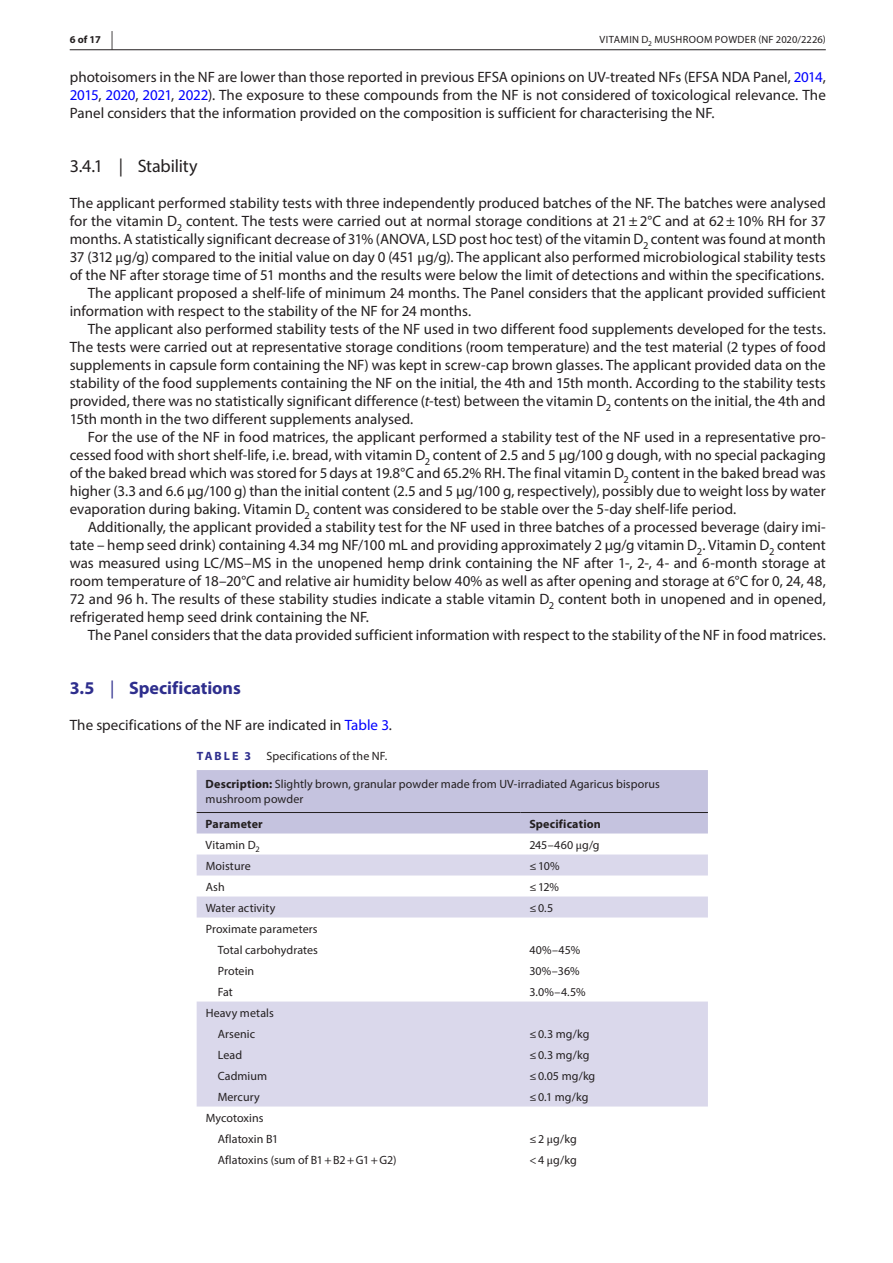
<style>
.page{position:relative;width:893px;height:1263px;background:#fff}
.page>*{position:absolute;margin:0;border:0;box-sizing:border-box;transform-origin:0 0}
.t1{font:700 18px "Myriad Pro";color:#2e2e8d}
.t2{font:18px "Myriad Pro";letter-spacing:-.01em;color:#231f20}
.t3{font:15px/18px "Myriad Pro";color:#231f20;text-align:justify}
.t4{font:12px/21px "Myriad Pro";letter-spacing:.005em;color:#231f20}
.t5{font:700 12px "Myriad Pro";letter-spacing:.015em;color:#231f20}
.t6{font:700 12px "Myriad Pro";letter-spacing:.165em;color:#2e2e8d}
.t7{font:10.5px "Myriad Pro";letter-spacing:.03em;color:#231f20}
.t8{font:700 10.5px "Myriad Pro";color:#231f20}
.s1{font-size:18.6px}
.s2{color:#00f}
.s3{font-family:"STIX"}
.s4{font-style:italic}
.s5{font-weight:400}
.s6{font-weight:700}
</style>
<div class="page">
<hr style="left:70px;top:49px;width:756px;height:1px;background:#231f20">
<div style="left:197px;top:770px;width:511px;height:63px;background:#c5c3df"></div>
<svg style="left:197px;top:854px;width:511px;height:252px;fill:#dad8eb"></svg>
<hr style="left:197px;top:812px;width:323px;height:1px;background:#231f20">
<hr style="left:520px;top:812px;width:188px;height:1px;background:#231f20">
<p class="t8" style="left:70px;top:32px;width:45px">6 of 17 <span class="s1">|</span></p>
<p class="t7" style="left:600px;top:33px;width:228px">VITAMIN D<sub>2</sub> MUSHROOM POWDER (NF 2020/2226)</p>
<p class="t3" style="left:70px;top:68px;width:758px">photoisomers in the NF are lower than those reported in previous EFSA opinions on UV-treated NFs (EFSA NDA Panel, <span class="s2">2014</span>, <span class="s2">2015</span>, <span class="s2">2020</span>, <span class="s2">2021</span>, <span class="s2">2022</span>). The exposure to these compounds from the NF is not considered of toxicological relevance. The Panel considers that the information provided on the composition is sufficient for characterising the NF.</p>
<p class="t2" style="left:70px;top:155px;width:129px">3.4.1 | Stability</p>
<p class="t3" style="left:70px;top:194px;width:758px">The applicant performed stability tests with three independently produced batches of the NF. The batches were analysed</p>
<p class="t3" style="left:70px;top:212px;width:757px">for the vitamin D<sub>2</sub> content. The tests were carried out at normal storage conditions at 21±2°C and at 62±10% RH for 37</p>
<p class="t3" style="left:70px;top:230px;width:758px">months. A statistically significant decrease of 31% (ANOVA, LSD post hoc test) of the vitamin D<sub>2</sub> content was found at month</p>
<p class="t3" style="left:70px;top:248px;width:757px">37 (312 <span class="s3">μ</span>g/g) compared to the initial value on day 0 (451 <span class="s3">μ</span>g/g). The applicant also performed microbiological stability tests</p>
<p class="t3" style="left:70px;top:266px;width:756px">of the NF after storage time of 51 months and the results were below the limit of detections and within the specifications.</p>
<p class="t3" style="left:88px;top:284px;width:740px">The applicant proposed a shelf-life of minimum 24 months. The Panel considers that the applicant provided sufficient</p>
<p class="t3" style="left:70px;top:302px;width:403px">information with respect to the stability of the NF for 24 months.</p>
<p class="t3" style="left:88px;top:320px;width:740px">The applicant also performed stability tests of the NF used in two different food supplements developed for the tests.</p>
<p class="t3" style="left:70px;top:338px;width:758px">The tests were carried out at representative storage conditions (room temperature) and the test material (2 types of food</p>
<p class="t3" style="left:70px;top:356px;width:758px">supplements in capsule form containing the NF) was kept in screw-cap brown glasses. The applicant provided data on the</p>
<p class="t3" style="left:70px;top:374px;width:758px">stability of the food supplements containing the NF on the initial, the 4th and 15th month. According to the stability tests</p>
<p class="t3" style="left:70px;top:392px;width:757px">provided, there was no statistically significant difference (<span class="s4">t</span>-test) between the vitamin D<sub>2</sub> contents on the initial, the 4th and</p>
<p class="t3" style="left:70px;top:410px;width:345px">15th month in the two different supplements analysed.</p>
<p class="t3" style="left:88px;top:428px;width:740px">For the use of the NF in food matrices, the applicant performed a stability test of the NF used in a representative pro-</p>
<p class="t3" style="left:70px;top:446px;width:757px">cessed food with short shelf-life, i.e. bread, with vitamin D<sub>2</sub> content of 2.5 and 5 μg/100 g dough, with no special packaging</p>
<p class="t3" style="left:70px;top:464px;width:758px">of the baked bread which was stored for 5days at 19.8°C and 65.2% RH. The final vitamin D<sub>2</sub> content in the baked bread was</p>
<p class="t3" style="left:70px;top:482px;width:757px">higher (3.3 and 6.6 μg/100 g) than the initial content (2.5 and 5 μg/100 g, respectively), possibly due to weight loss by water</p>
<p class="t3" style="left:70px;top:500px;width:668px">evaporation during baking. Vitamin D<sub>2</sub> content was considered to be stable over the 5-day shelf-life period.</p>
<p class="t3" style="left:88px;top:518px;width:740px">Additionally, the applicant provided a stability test for the NF used in three batches of a processed beverage (dairy imi-</p>
<p class="t3" style="left:70px;top:536px;width:757px">tate – hemp seed drink) containing 4.34 mg NF/100 mL and providing approximately 2 μg/g vitamin D<sub>2</sub>. Vitamin D<sub>2</sub> content</p>
<p class="t3" style="left:70px;top:554px;width:757px">was measured using LC/MS–MS in the unopened hemp drink containing the NF after 1-, 2-, 4- and 6-month storage at</p>
<p class="t3" style="left:70px;top:572px;width:757px">room temperature of 18–20°C and relative air humidity below 40% as well as after opening and storage at 6°C for 0, 24, 48,</p>
<p class="t3" style="left:70px;top:590px;width:757px">72 and 96 h. The results of these stability studies indicate a stable vitamin D<sub>2</sub> content both in unopened and in opened,</p>
<p class="t3" style="left:70px;top:608px;width:301px">refrigerated hemp seed drink containing the NF.</p>
<p class="t3" style="left:88px;top:626px;width:740px">The Panel considers that the data provided sufficient information with respect to the stability of the NF in food matrices.</p>
<p class="t1" style="left:70px;top:676px;width:173px">3.5 <span class="s5">|</span> Specifications</p>
<p class="t3" style="left:70px;top:716px;width:324px">The specifications of the NF are indicated in <span class="s2">Table 3</span>.</p>
<p class="t6" style="left:197px;top:748px;width:56px">TABLE 3</p>
<p class="t4" style="left:266px;top:746px;width:122px">Specifications of the NF.</p>
<p class="t4" style="left:206px;top:776px;width:456px;line-height:15px"><span class="s6">Description:</span> Slightly brown, granular powder made from UV-irradiated Agaricus bisporus mushroom powder</p>
<p class="t5" style="left:206px;top:816px;width:59px">Parameter</p>
<p class="t5" style="left:529px;top:816px;width:73px">Specification</p>
<p class="t4" style="left:206px;top:834px;width:56px">Vitamin D<sub>2</sub></p>
<p class="t4" style="left:529px;top:834px;width:72px">245–460 <span class="s3">μ</span>g/g</p>
<p class="t4" style="left:206px;top:855px;width:47px">Moisture</p>
<p class="t4" style="left:529px;top:855px;width:32px">≤10%</p>
<p class="t4" style="left:206px;top:876px;width:21px">Ash</p>
<p class="t4" style="left:529px;top:876px;width:31px">≤12%</p>
<p class="t4" style="left:206px;top:897px;width:71px">Water activity</p>
<p class="t4" style="left:529px;top:897px;width:25px">≤0.5</p>
<p class="t4" style="left:206px;top:918px;width:114px;text-align:right">Proximate parameters<br>Total carbohydrates</p>
<p class="t4" style="left:529px;top:939px;width:52px">40%–45%</p>
<p class="t4" style="left:218px;top:960px;width:38px">Protein</p>
<p class="t4" style="left:529px;top:960px;width:52px">30%–36%</p>
<p class="t4" style="left:218px;top:981px;width:17px">Fat</p>
<p class="t4" style="left:529px;top:981px;width:58px">3.0%–4.5%</p>
<p class="t4" style="left:206px;top:1002px;width:70px;text-align:center">Heavy metals<br>Arsenic</p>
<p class="t4" style="left:529px;top:1023px;width:62px">≤0.3 mg/kg</p>
<p class="t4" style="left:218px;top:1044px;width:26px">Lead</p>
<p class="t4" style="left:529px;top:1044px;width:62px">≤0.3 mg/kg</p>
<p class="t4" style="left:218px;top:1065px;width:51px">Cadmium</p>
<p class="t4" style="left:529px;top:1065px;width:67px">≤0.05 mg/kg</p>
<p class="t4" style="left:218px;top:1086px;width:44px">Mercury</p>
<p class="t4" style="left:529px;top:1086px;width:61px">≤0.1 mg/kg</p>
<p class="t4" style="left:218px;top:1107px;width:62px;text-indent:-12px">Mycotoxins<br>Aflatoxin B1</p>
<p class="t4" style="left:529px;top:1128px;width:49px">≤2 <span class="s3">μ</span>g/kg</p>
<p class="t4" style="left:218px;top:1149px;width:180px">Aflatoxins (sum of B1+B2+G1+G2)</p>
<p class="t4" style="left:529px;top:1149px;width:49px">&lt;4 <span class="s3">μ</span>g/kg</p>
</div>
